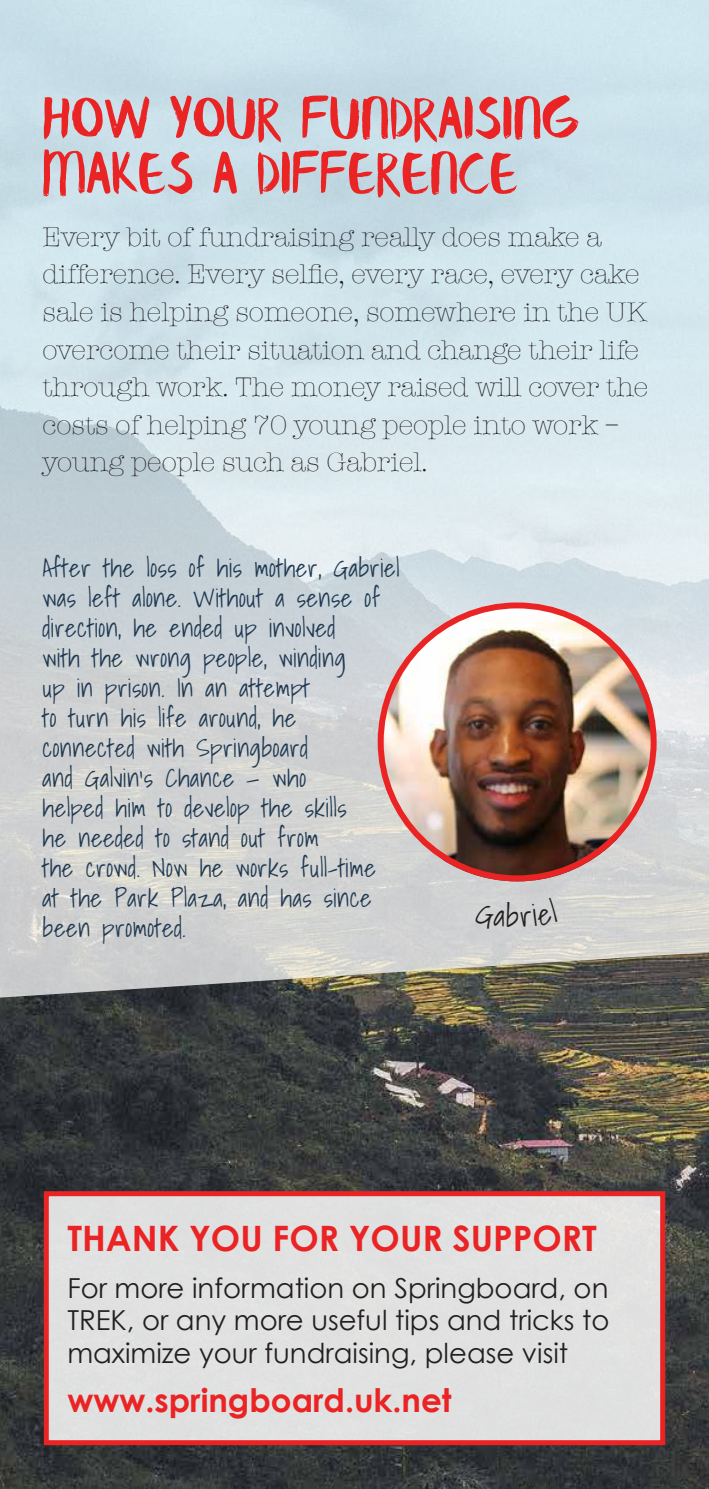
<style>
.page{position:relative;width:709px;height:1489px;background:#fff}
.page>*{position:absolute;margin:0;border:0;box-sizing:border-box;transform-origin:0 0}
.t1{font:65px/55px "Banaue";color:#ea2424}
.t2{font:700 35px "Century Gothic";color:#ea2424}
.t3{font:700 32.5px "Century Gothic";color:#ea2424}
.t4{font:300 27.5px/37.5px "American Typewriter";color:#231f20}
.t5{font:27.5px/32.5px "Century Gothic";color:#231f20;text-align:justify}
.t6{font:300 25px/30px "Shadows Into";letter-spacing:.02em;color:#1f3952}
</style>
<div class="page">
<img style="left:0;top:0;width:709px;height:952px">
<svg style="left:1px;top:0;width:708px;height:694px;background:#cfe1e8"></svg>
<img style="left:0;top:952px;width:709px;height:536px">
<div style="left:50px;top:1197px;width:609px;height:241px;background:#e1e1e1"></div>
<div style="left:44px;top:1191px;width:621px;height:253px;border:5px solid #ea2424"></div>
<img style="left:381px;top:602px;width:272px;height:279px">
<div style="left:378px;top:602px;width:278px;height:279px;border:6px solid #ea2424;border-radius:50%"></div>
<div style="left:474px;top:897px;width:83px;height:32px;background:#d1d2d3"></div>
<h1 class="t1" style="left:43px;top:96px;width:538px">HOW YOUR FUNDRAISING<br>MAKES A DIFFERENCE</h1>
<p class="t4" style="left:43px;top:218px;width:607px">Every bit of fundraising really does make a difference. Every selfie, every race, every cake sale is helping someone, somewhere in the UK overcome their situation and change their life through work. The money raised will cover the costs of helping 70 young people into work – young people such as Gabriel.</p>
<p class="t6" style="left:43px;top:552px;width:358px">After the loss of his mother, Gabriel was left alone. Without a sense of direction, he ended up involved<br>with the wrong people, winding<br>up in prison. In an attempt<br>to turn his life around, he<br>connected with Springboard<br>and Galvin’s Chance — who<br>helped him to develop the skills<br>he needed to stand out from<br>the crowd. Now he works full-time<br>at the Park Plaza, and has since been promoted.</p>
<h2 class="t2" style="left:67px;top:1216px;width:531px">THANK YOU FOR YOUR SUPPORT</h2>
<p class="t5" style="left:67px;top:1271px;width:543px">For more information on Springboard, on TREK, or any more useful tips and tricks to maximize your fundraising, please visit</p>
<h3 class="t3" style="left:67px;top:1379px;width:386px">www.springboard.uk.net</h3>
</div>
